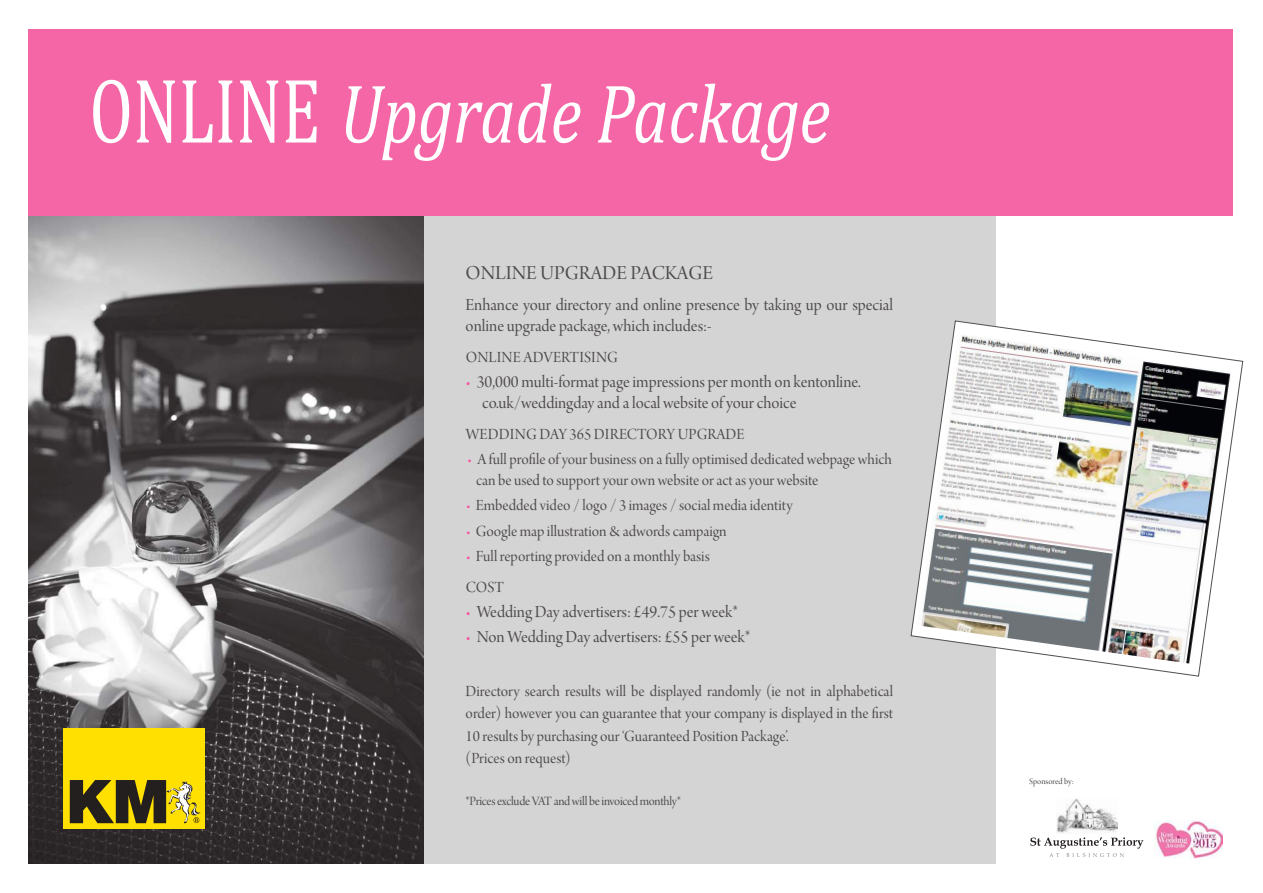
<style>
.page{position:relative;width:1263px;height:893px;background:#fff}
.page>*{position:absolute;margin:0;border:0;box-sizing:border-box;transform-origin:0 0}
.t1{font:italic 84.3px "Cambria";color:#fff;scale:.8 1}
.t2{font:21px "Arno Pro Display";color:#4e4b4c}
.t3{font:18px/21px "Arno Pro Display";color:#4e4b4c}
.t4{font:16.5px/22.5px "Arno Pro Display";color:#4e4b4c}
.t5{font:13.5px "Arno Pro Display";letter-spacing:-.02em;color:#4e4b4c}
.t6{font:9px "Arno Pro Display";color:#4c494a}
.s1{font-style:normal;font-size:93px}
.s2{color:#f359a1}
</style>
<div class="page">
<img style="left:29px;top:216px;width:396px;height:647px">
<div style="left:425px;top:216px;width:571px;height:647px;background:#d5d4d5"></div>
<div style="left:29px;top:30px;width:1204px;height:186px;background:#f466a6"></div>
<div style="left:64px;top:728px;width:141px;height:101px;background:#ffe000"></div>
<svg style="left:70px;top:780px;width:131px;height:43px"></svg>
<svg style="left:911px;top:321px;width:332px;height:355px"></svg>
<img style="left:1154px;top:821px;width:68px;height:37px">
<img style="left:1057px;top:799px;width:61px;height:34px">
<svg style="left:1030px;top:837px;width:113px;height:20px"></svg>
<h1 class="t1" style="left:89px;top:54px;width:928px"><span class="s1">ONLINE</span> Upgrade Package</h1>
<p class="t2" style="left:466px;top:261px;width:249px">ONLINE UPGRADE PACKAGE</p>
<p class="t3" style="left:466px;top:295px;width:429px">Enhance your directory and online presence by taking up our special online upgrade package, which includes:-</p>
<p class="t4" style="left:466px;top:347px;width:154px">ONLINE ADVERTISING</p>
<p class="t3" style="left:482px;top:372px;width:380px;text-indent:-16px"><span class="s2">•</span> 30,000 multi-format page impressions per month on kentonline. co.uk/weddingday and a local website of your choice</p>
<p class="t4" style="left:466px;top:424px;width:280px">WEDDING DAY 365 DIRECTORY UPGRADE</p>
<p class="t4" style="left:476px;top:450px;width:417px;line-height:21px;text-indent:-9px"><span class="s2">•</span> A full profile of your business on a fully optimised dedicated webpage which can be used to support your own website or act as your website</p>
<p class="t4" style="left:466px;top:495px;width:328px"><span class="s2">•</span> Embedded video / logo / 3 images / social media identity</p>
<p class="t4" style="left:466px;top:521px;width:263px"><span class="s2">•</span> Google map illustration &amp; adwords campaign</p>
<p class="t4" style="left:466px;top:542px;width:246px;line-height:30.8px"><span class="s2">•</span> Full reporting provided on a monthly basis<br>COST</p>
<p class="t3" style="left:466px;top:602px;width:274px"><span class="s2">•</span> Wedding Day advertisers: £49.75 per week*</p>
<p class="t3" style="left:466px;top:627px;width:286px"><span class="s2">•</span> Non Wedding Day advertisers: £55 per week*</p>
<p class="t4" style="left:466px;top:681px;width:429px">Directory search results will be displayed randomly (ie not in alphabetical order) however you can guarantee that your company is displayed in the first 10 results by purchasing our ‘Guaranteed Position Package’.<br>(Prices on request)</p>
<p class="t5" style="left:466px;top:793px;width:217px">*Prices exclude VAT and will be invoiced monthly*</p>
<p class="t6" style="left:1029px;top:777px;width:46px">Sponsored by:</p>
</div>
